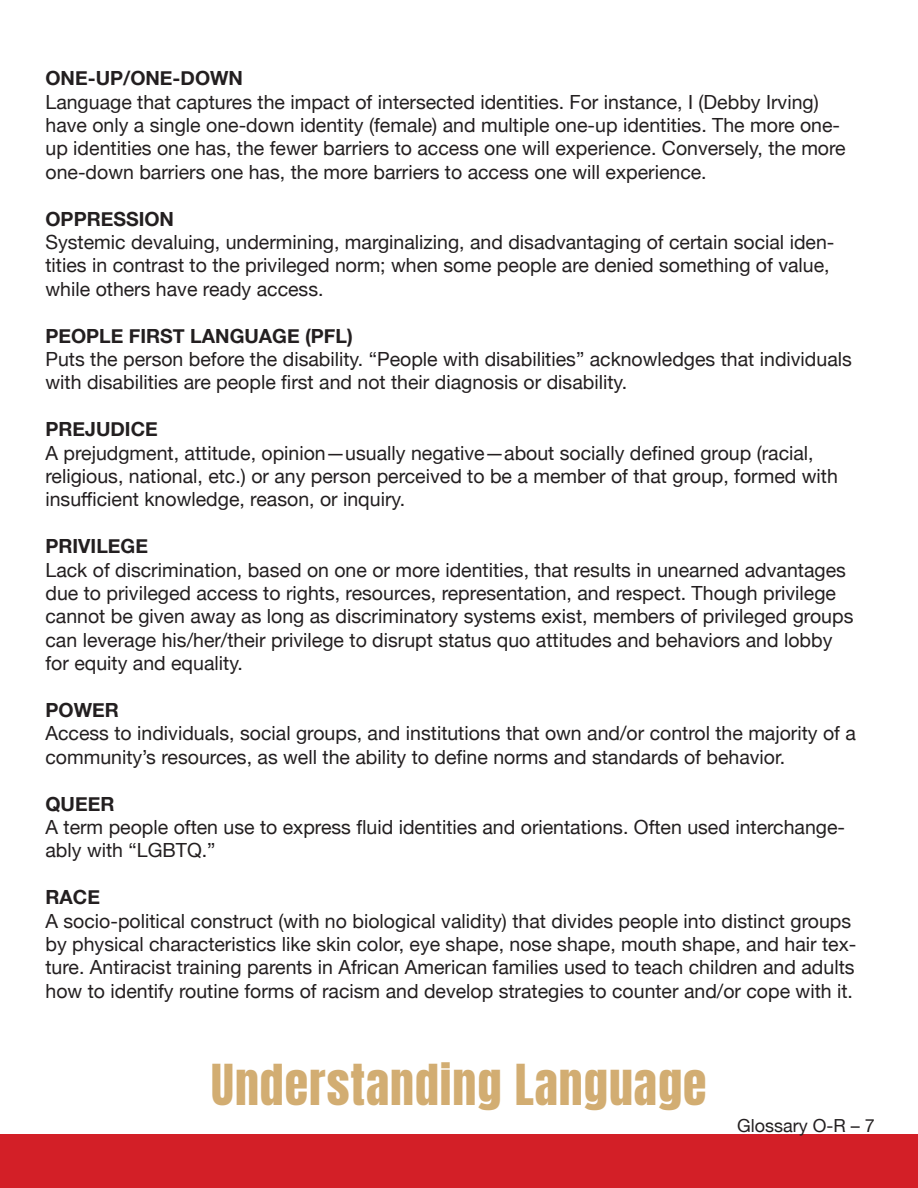
<style>
.page{position:relative;width:918px;height:1188px;background:#fff}
.page>*{position:absolute;margin:0;border:0;box-sizing:border-box;transform-origin:0 0}
.t1{font:48px "Anton";letter-spacing:.02em;color:#d2ad72}
.t2{font:19.5px/23.4px "Helvetica Neue";color:#231f20}
.t3{font:700 19.5px "Helvetica Neue";color:#231f20}
.t4{font:18px "Helvetica Neue";color:#231f20}
</style>
<div class="page">
<div style="left:0;top:1134px;width:918px;height:54px;background:#d31f27"></div>
<p class="t3" style="left:45px;top:63px;width:199px">ONE-UP/ONE-DOWN</p>
<p class="t2" style="left:45px;top:91px;width:802px">Language that captures the impact of intersected identities. For instance, I (Debby Irving) have only a single one-down identity (female) and multiple one-up identities. The more one&shy;up identities one has, the fewer barriers to access one will experience. Conversely, the more one-down barriers one has, the more barriers to access one will experience.</p>
<p class="t3" style="left:45px;top:203px;width:130px">OPPRESSION</p>
<p class="t2" style="left:45px;top:231px;width:790px">Systemic devaluing, undermining, marginalizing, and disadvantaging of certain social iden&shy;tities in contrast to the privileged norm; when some people are denied something of value, while others have ready access.</p>
<p class="t3" style="left:45px;top:320px;width:309px">PEOPLE FIRST LANGUAGE (PFL)</p>
<p class="t2" style="left:45px;top:348px;width:808px">Puts the person before the disability. “People with disabilities” acknowledges that individuals with disabilities are people first and not their diagnosis or disability.</p>
<p class="t3" style="left:45px;top:414px;width:114px">PREJUDICE</p>
<p class="t2" style="left:45px;top:442px;width:794px">A prejudgment, attitude, opinion—usually negative—about socially defined group (racial, religious, national, etc.) or any person perceived to be a member of that group, formed with insufficient knowledge, reason, or inquiry.</p>
<p class="t3" style="left:45px;top:531px;width:104px">PRIVILEGE</p>
<p class="t2" style="left:45px;top:559px;width:809px">Lack of discrimination, based on one or more identities, that results in unearned advantages due to privileged access to rights, resources, representation, and respect. Though privilege cannot be given away as long as discriminatory systems exist, members of privileged groups can leverage his/her/their privilege to disrupt status quo attitudes and behaviors and lobby for equity and equality.</p>
<p class="t3" style="left:45px;top:695px;width:75px">POWER</p>
<p class="t2" style="left:45px;top:723px;width:812px">Access to individuals, social groups, and institutions that own and/or control the majority of a community’s resources, as well the ability to define norms and standards of behavior.</p>
<p class="t3" style="left:45px;top:788px;width:70px">QUEER</p>
<p class="t2" style="left:45px;top:816px;width:801px">A term people often use to express fluid identities and orientations. Often used interchange&shy;ably with “LGBTQ.”</p>
<p class="t3" style="left:45px;top:882px;width:56px">RACE</p>
<p class="t2" style="left:45px;top:910px;width:812px">A socio-political construct (with no biological validity) that divides people into distinct groups by physical characteristics like skin color, eye shape, nose shape, mouth shape, and hair tex&shy;ture. Antiracist training parents in African American families used to teach children and adults how to identify routine forms of racism and develop strategies to counter and/or cope with it.</p>
<p class="t1" style="left:211px;top:1060px;width:497px">Understanding Language</p>
<p class="t4" style="left:737px;top:1112px;width:139px">Glossary O-R – 7</p>
</div>
